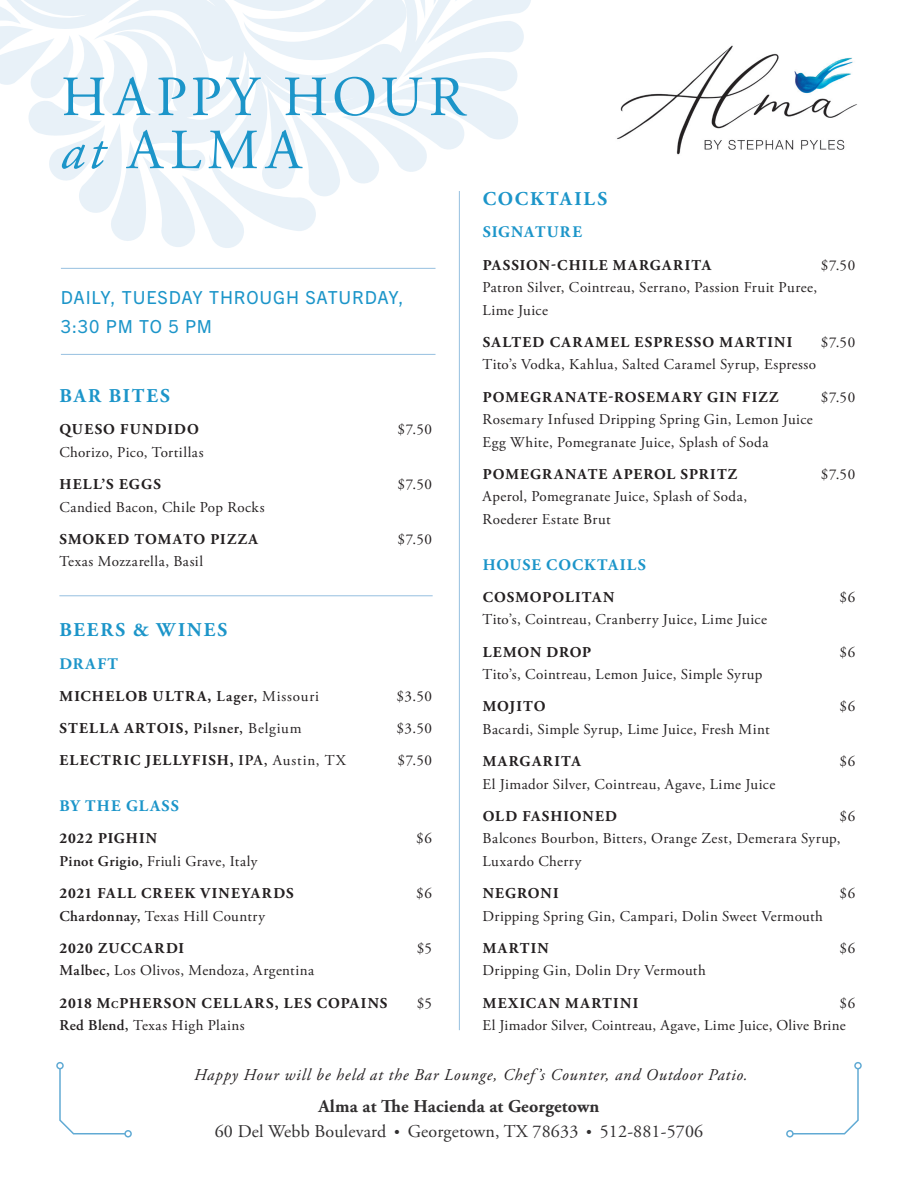
<style>
.page{position:relative;width:918px;height:1188px;background:#fff}
.page>*{position:absolute;margin:0;border:0;box-sizing:border-box;transform-origin:0 0}
.Menu_Items{font:56.55px/53.1px "Adobe Garamond Pro";letter-spacing:.105em;color:#1c95c9}
.Alma-Menu_H1{font:700 19.5px "Adobe Garamond Pro";letter-spacing:.105em;color:#1c95c9}
.Menu_Items-2{font:18px/25.5px "Adobe Garamond Pro";letter-spacing:.01em;color:#312f30;text-align:center}
.Alma-Menu_H1-2{font:18px/28.5px "Trade Gothic Next LT Pro";letter-spacing:.045em;color:#1c95c9}
.t1{font:italic 16.5px "Adobe Garamond Pro";letter-spacing:.05em;color:#231f20}
.Alma-S3{font:700 16.2px "Adobe Garamond Pro";letter-spacing:.065em;color:#1c95c9}
.Menu_Listing-Ingredients{font:15px/22.5px "Adobe Garamond Pro";letter-spacing:.03em;color:#231f20}
.Menu_Listing_S1_Leader{font:700 15px "Adobe Garamond Pro";letter-spacing:.08em;color:#231f20}
.Menu_Listing_S1_Leader-2{font:15px "Adobe Garamond Pro";letter-spacing:.04em;color:#231f20}
.Menu_Listing-Ingredients-2{font:15px "Adobe Garamond Pro";letter-spacing:.01em;color:#231f20}
.Menu_Listing_S1_Leader-3{font:700 15px "Adobe Garamond Pro";letter-spacing:.06em;color:#231f20}
.Menu_Listing_S1_Leader-4{font:700 15px "Adobe Garamond Pro";letter-spacing:.055em;color:#231f20}
.Menu_Listing_S1_Leader-5{font:700 15px "Adobe Garamond Pro";letter-spacing:.05em;color:#231f20}
.Menu_Listing_S1_Leader-6{font:700 15px "Adobe Garamond Pro";letter-spacing:.1em;color:#231f20}
.s1{font-style:italic;font-size:54px}
.s2{font-weight:600}
.s3{font-weight:400}
.s4{font-size:10.5px}
.s5{font-weight:700}
.s6{font-size:15px}
</style>
<div class="page">
<svg style="left:792px;top:1067px;width:68px;height:68px"></svg>
<div style="left:854px;top:1062px;width:8px;height:7px;border:2px solid #61aad4;border-radius:50%"></div>
<div style="left:786px;top:1130px;width:8px;height:8px;border:2px solid #61aad4;border-radius:50%"></div>
<svg style="left:58px;top:1067px;width:68px;height:68px"></svg>
<div style="left:56px;top:1062px;width:8px;height:7px;border:2px solid #61aad4;border-radius:50%"></div>
<div style="left:124px;top:1130px;width:8px;height:8px;border:2px solid #61aad4;border-radius:50%"></div>
<svg style="left:0;top:0;width:531px;height:250px"></svg>
<hr style="left:459px;top:191px;width:1px;height:839px;background:#96c0e0">
<hr style="left:59px;top:595px;width:374px;height:1px;background:#96c0e0">
<hr style="left:61px;top:354px;width:375px;height:1px;background:#96c0e0">
<hr style="left:61px;top:268px;width:375px;height:1px;background:#96c0e0">
<img style="left:617px;top:45px;width:240px;height:110px">
<p class="Menu_Items" style="left:61px;top:73px;width:406px">HAPPY HOUR <span class="s1">at</span> ALMA</p>
<p class="Alma-Menu_H1-2" style="left:61px;top:282px;width:344px">DAILY, TUESDAY THROUGH SATURDAY,<br>3:30 PM TO 5 PM</p>
<p class="Alma-Menu_H1" style="left:60px;top:385px;width:112px">BAR BITES</p>
<p class="Menu_Listing_S1_Leader" style="left:60px;top:421px;width:141px">QUESO FUNDIDO</p>
<p class="Menu_Listing_S1_Leader-2" style="left:398px;top:421px;width:36px">$7.50</p>
<p class="Menu_Listing-Ingredients" style="left:59px;top:441px;width:146px">Chorizo, Pico, Tortillas</p>
<p class="Menu_Listing_S1_Leader" style="left:60px;top:476px;width:103px">HELL’S EGGS</p>
<p class="Menu_Listing_S1_Leader-2" style="left:398px;top:475px;width:36px">$7.50</p>
<p class="Menu_Listing-Ingredients" style="left:59px;top:496px;width:207px">Candied Bacon, Chile Pop Rocks</p>
<p class="Menu_Listing_S1_Leader-3" style="left:60px;top:530px;width:200px">SMOKED TOMATO PIZZA</p>
<p class="Menu_Listing_S1_Leader-2" style="left:398px;top:530px;width:36px">$7.50</p>
<p class="Menu_Listing-Ingredients" style="left:59px;top:551px;width:145px">Texas Mozzarella, Basil</p>
<p class="Alma-Menu_H1" style="left:60px;top:619px;width:169px">BEERS &amp; WINES</p>
<p class="Alma-S3" style="left:60px;top:654px;width:60px">DRAFT</p>
<p class="Menu_Listing_S1_Leader" style="left:60px;top:687px;width:261px">MICHELOB ULTRA, <span class="s2">Lager,</span> <span class="s3">Missouri</span></p>
<p class="Menu_Listing_S1_Leader-2" style="left:397px;top:687px;width:37px">$3.50</p>
<p class="Menu_Listing_S1_Leader" style="left:60px;top:720px;width:244px">STELLA ARTOIS, <span class="s2">Pilsner,</span> <span class="s3">Belgium</span></p>
<p class="Menu_Listing_S1_Leader-2" style="left:397px;top:719px;width:37px">$3.50</p>
<p class="Menu_Listing_S1_Leader" style="left:60px;top:752px;width:288px">ELECTRIC JELLYFISH, <span class="s2">IPA,</span> <span class="s3">Austin, TX</span></p>
<p class="Menu_Listing_S1_Leader-2" style="left:398px;top:752px;width:36px">$7.50</p>
<p class="Alma-S3" style="left:60px;top:797px;width:121px">BY THE GLASS</p>
<p class="Menu_Listing_S1_Leader-4" style="left:59px;top:830px;width:99px">2022 PIGHIN</p>
<p class="Menu_Listing_S1_Leader-2" style="left:416px;top:830px;width:17px">$6</p>
<p class="Menu_Listing-Ingredients" style="left:59px;top:850px;width:200px"><span class="s2">Pinot Grigio,</span> Friuli Grave, Italy</p>
<p class="Menu_Listing_S1_Leader" style="left:59px;top:885px;width:236px">2021 FALL CREEK VINEYARDS</p>
<p class="Menu_Listing_S1_Leader-2" style="left:416px;top:884px;width:17px">$6</p>
<p class="Menu_Listing-Ingredients" style="left:59px;top:905px;width:207px"><span class="s2">Chardonnay,</span> Texas Hill Country</p>
<p class="Menu_Listing_S1_Leader" style="left:59px;top:939px;width:126px">2020 ZUCCARDI</p>
<p class="Menu_Listing_S1_Leader-2" style="left:417px;top:939px;width:17px">$5</p>
<p class="Menu_Listing-Ingredients" style="left:59px;top:960px;width:256px"><span class="s2">Malbec,</span> Los Olivos, Mendoza, Argentina</p>
<p class="Menu_Listing_S1_Leader" style="left:59px;top:994px;width:330px">2018 M<span class="s4">c</span>PHERSON CELLARS, LES COPAINS</p>
<p class="Menu_Listing_S1_Leader-2" style="left:417px;top:994px;width:17px">$5</p>
<p class="Menu_Listing-Ingredients" style="left:59px;top:1015px;width:187px"><span class="s2">Red Blend,</span> Texas High Plains</p>
<p class="Alma-Menu_H1" style="left:483px;top:188px;width:126px">COCKTAILS</p>
<p class="Alma-S3" style="left:483px;top:223px;width:101px">SIGNATURE</p>
<p class="Menu_Listing_S1_Leader" style="left:483px;top:256px;width:230px">PASSION-CHILE MARGARITA</p>
<p class="Menu_Listing_S1_Leader-2" style="left:821px;top:256px;width:36px">$7.50</p>
<p class="Menu_Listing-Ingredients" style="left:483px;top:277px;width:336px">Patron Silver, Cointreau, Serrano, Passion Fruit Puree,<br>Lime Juice</p>
<p class="Menu_Listing_S1_Leader" style="left:483px;top:333px;width:311px">SALTED CARAMEL ESPRESSO MARTINI</p>
<p class="Menu_Listing_S1_Leader-2" style="left:821px;top:333px;width:36px">$7.50</p>
<p class="Menu_Listing-Ingredients" style="left:483px;top:354px;width:335px">Tito’s Vodka, Kahlua, Salted Caramel Syrup, Espresso</p>
<p class="Menu_Listing_S1_Leader" style="left:483px;top:388px;width:297px">POMEGRANATE-ROSEMARY GIN FIZZ</p>
<p class="Menu_Listing_S1_Leader-2" style="left:821px;top:388px;width:36px">$7.50</p>
<p class="Menu_Listing-Ingredients" style="left:483px;top:409px;width:332px">Rosemary Infused Dripping Spring Gin, Lemon Juice<br>Egg White, Pomegranate Juice, Splash of Soda</p>
<p class="Menu_Listing_S1_Leader" style="left:483px;top:465px;width:256px">POMEGRANATE APEROL SPRITZ</p>
<p class="Menu_Listing_S1_Leader-2" style="left:821px;top:465px;width:36px">$7.50</p>
<p class="Menu_Listing-Ingredients" style="left:483px;top:486px;width:266px">Aperol, Pomegranate Juice, Splash of Soda,<br>Roederer Estate Brut</p>
<p class="Alma-S3" style="left:483px;top:555px;width:165px">HOUSE COCKTAILS</p>
<p class="Menu_Listing_S1_Leader" style="left:483px;top:588px;width:133px">COSMOPOLITAN</p>
<p class="Menu_Listing_S1_Leader-2" style="left:839px;top:588px;width:17px">$6</p>
<p class="Menu_Listing-Ingredients" style="left:483px;top:609px;width:286px">Tito’s, Cointreau, Cranberry Juice, Lime Juice</p>
<p class="Menu_Listing_S1_Leader-5" style="left:483px;top:643px;width:110px">LEMON DROP</p>
<p class="Menu_Listing_S1_Leader-2" style="left:839px;top:643px;width:17px">$6</p>
<p class="Menu_Listing-Ingredients" style="left:483px;top:664px;width:281px">Tito’s, Cointreau, Lemon Juice, Simple Syrup</p>
<p class="Menu_Listing_S1_Leader" style="left:483px;top:698px;width:64px">MOJITO</p>
<p class="Menu_Listing_S1_Leader-2" style="left:839px;top:698px;width:17px">$6</p>
<p class="Menu_Listing-Ingredients" style="left:483px;top:718px;width:288px">Bacardi, Simple Syrup, Lime Juice, Fresh Mint</p>
<p class="Menu_Listing_S1_Leader-6" style="left:483px;top:753px;width:100px">MARGARITA</p>
<p class="Menu_Listing_S1_Leader-2" style="left:839px;top:752px;width:17px">$6</p>
<p class="Menu_Listing-Ingredients" style="left:483px;top:773px;width:294px">El Jimador Silver, Cointreau, Agave, Lime Juice</p>
<p class="Menu_Listing_S1_Leader" style="left:483px;top:807px;width:136px">OLD FASHIONED</p>
<p class="Menu_Listing_S1_Leader-2" style="left:839px;top:807px;width:17px">$6</p>
<p class="Menu_Listing-Ingredients" style="left:483px;top:828px;width:360px">Balcones Bourbon, Bitters, Orange Zest, Demerara Syrup,<br>Luxardo Cherry</p>
<p class="Menu_Listing_S1_Leader" style="left:483px;top:885px;width:77px">NEGRONI</p>
<p class="Menu_Listing_S1_Leader-2" style="left:839px;top:884px;width:17px">$6</p>
<p class="Menu_Listing-Ingredients" style="left:483px;top:905px;width:342px">Dripping Spring Gin, Campari, Dolin Sweet Vermouth</p>
<p class="Menu_Listing_S1_Leader" style="left:483px;top:939px;width:68px">MARTIN</p>
<p class="Menu_Listing_S1_Leader-2" style="left:839px;top:939px;width:17px">$6</p>
<p class="Menu_Listing-Ingredients" style="left:483px;top:960px;width:225px">Dripping Gin, Dolin Dry Vermouth</p>
<p class="Menu_Listing_S1_Leader" style="left:483px;top:994px;width:157px">MEXICAN MARTINI</p>
<p class="Menu_Listing_S1_Leader-2" style="left:839px;top:994px;width:17px">$6</p>
<p class="Menu_Listing-Ingredients-2" style="left:483px;top:1016px;width:365px">El Jimador Silver, Cointreau, Agave, Lime Juice, Olive Brine</p>
<p class="t1" style="left:194px;top:1065px;width:555px">Happy Hour will be held at the Bar Lounge, Chef ’s Counter, and Outdoor Patio.</p>
<p class="Menu_Items-2" style="left:215px;top:1094px;width:490px"><span class="s5">Alma at The Hacienda at Georgetown<br></span>60 Del Webb Boulevard <span class="s6">•</span> Georgetown, TX 78633 <span class="s6">•</span> 512-881-5706</p>
</div>
